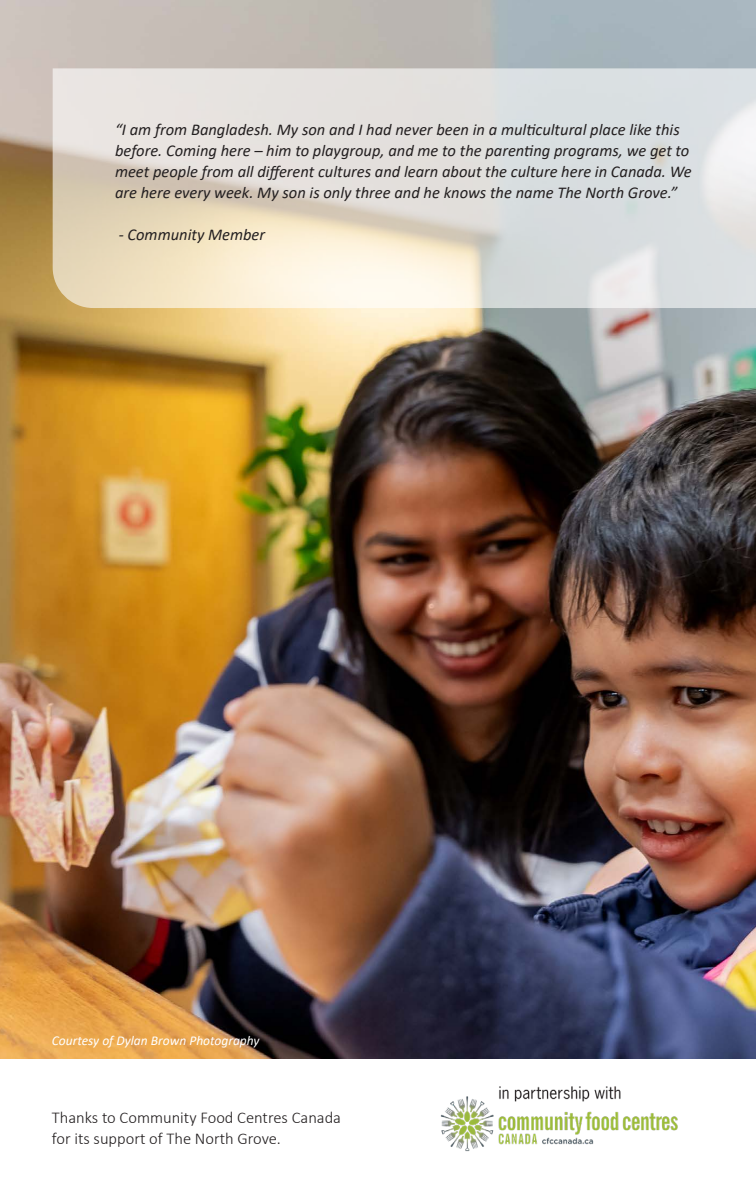
<style>
.page{position:relative;width:756px;height:1188px;background:#fff}
.page>*{position:absolute;margin:0;border:0;box-sizing:border-box;transform-origin:0 0}
.Body{font:italic 16.5px/21px "Calibri";color:#231f20}
.Body-2{font:300 16.5px "Calibri";color:#231f20}
.Body-3{font:italic 13.5px "Calibri";color:#fff}
</style>
<div class="page">
<img style="left:0;top:0;width:756px;height:1059px">
<svg style="left:53px;top:68px;width:703px;height:240px;background:#e3dfd8"></svg>
<img style="left:440px;top:1086px;width:238px;height:66px">
<p class="Body" style="left:115px;top:118px;width:578px">“I am from Bangladesh. My son and I had never been in a multicultural place like this before. Coming here – him to playgroup, and me to the parenting programs, we get to meet people from all different cultures and learn about the culture here in Canada. We are here every week. My son is only three and he knows the name The North Grove.”</p>
<p class="Body" style="left:119px;top:223px;width:148px">- Community Member</p>
<p class="Body-3" style="left:52px;top:1031px;width:209px">Courtesy of Dylan Brown Photography</p>
<p class="Body-2" style="left:52px;top:1107px;width:291px">Thanks to Community Food Centres Canada</p>
<p class="Body-2" style="left:52px;top:1128px;width:231px">for its support of The North Grove.</p>
</div>
